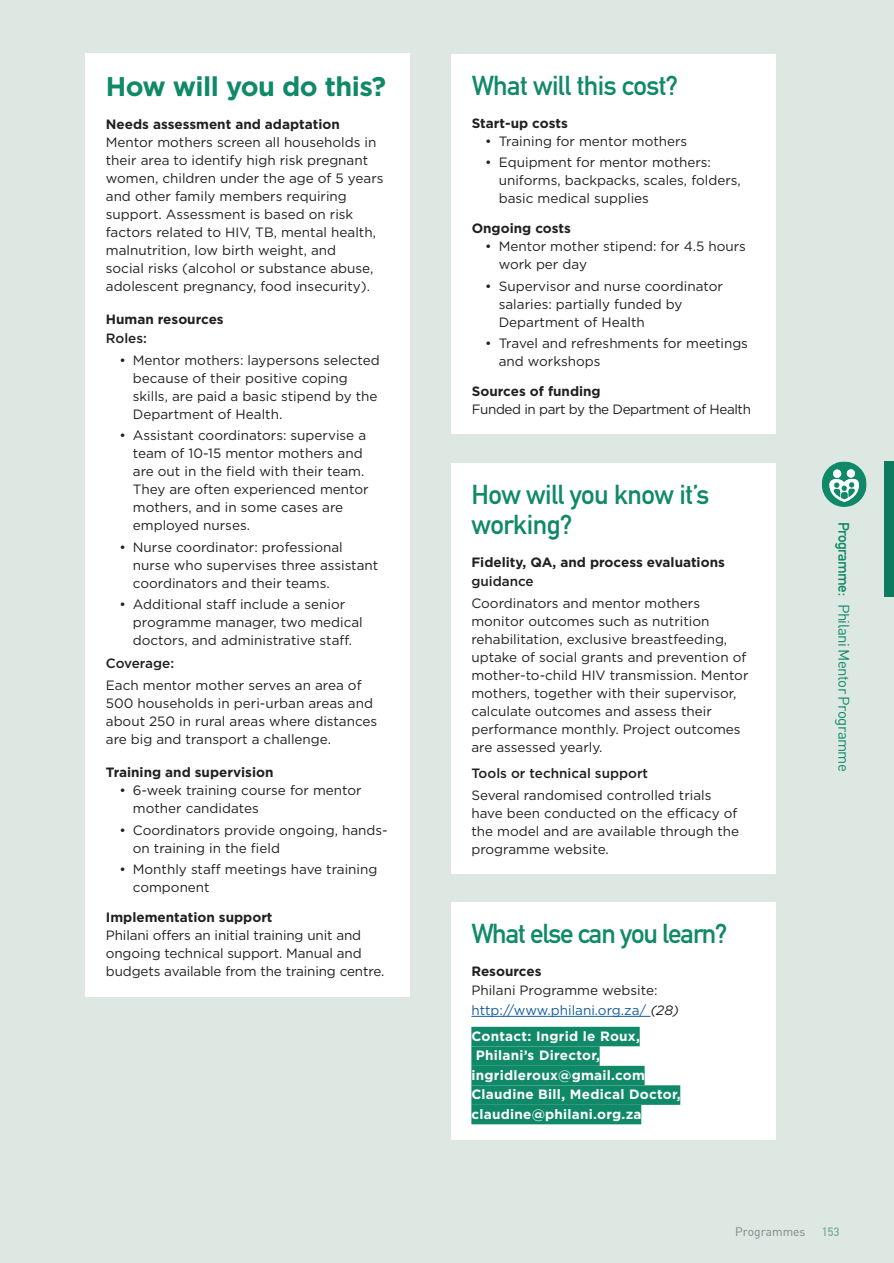
<style>
.page{position:relative;width:894px;height:1263px;background:#fff}
.page>*{position:absolute;margin:0;border:0;box-sizing:border-box;transform-origin:0 0}
.H2_-_Boxes_-_Parent{font:700 27px/30px "DIN Alternate";letter-spacing:-.02em;color:#108968}
.H2_-_Boxes_-_Parent-2{font:700 27px "DIN Alternate";letter-spacing:-.04em;color:#108968}
.H2_-_Boxes_-_Parent-3{font:700 27px "Gotham HTF";letter-spacing:-.02em;color:#108968}
.H1_-_Title_-_Parent{font:15px "DIN Alternate";letter-spacing:-.04em;color:#108968}
.t1{font:700 15px "DIN Alternate";letter-spacing:-.04em;color:#108968}
.Body_Copy__-_Parent{font:13.5px/18px "Gotham HTF";color:#231f20}
.t2{font:700 13.5px "Gotham HTF";color:#231f20}
.Body_Copy{font:700 13.5px "Gotham HTF";letter-spacing:.02em;color:#fff}
.Body_Copy__-_Parent-2{font:13.5px/19.5px "Gotham HTF";color:#175d9e}
.H5_-_Italic{font:500 13.5px "Gotham HTF";color:#231f20}
.Body_Copy__-_Parent-3{font:13.5px "Gotham HTF";letter-spacing:-.03em;color:#231f20}
.t3{font:12px "DIN Alternate";color:#808285}
.t4{font:700 12px "DIN Alternate";color:#7dac99}
.s1{color:#231f20}
.s2{font-style:italic;color:#231f20}
.s3{font-weight:400}
</style>
<div class="page">
<div style="left:2px;top:0;width:891px;height:1263px;background:#dee8e3"></div>
<div style="left:0;top:0;width:27px;height:1263px;background:#dee8e3"></div>
<div style="left:883px;top:461px;width:10px;height:136px;background:#0d7b5d"></div>
<svg style="left:821px;top:461px;width:45px;height:46px"></svg>
<div style="left:86px;top:53px;width:324px;height:943px;background:#fff"></div>
<div style="left:451px;top:54px;width:324px;height:380px;background:#fff"></div>
<div style="left:451px;top:463px;width:324px;height:410px;background:#fff"></div>
<div style="left:451px;top:902px;width:324px;height:237px;background:#fff"></div>
<hr style="left:471px;top:1016px;width:179px;height:1px;background:#175d9e">
<div style="left:471px;top:1026px;width:168px;height:20px;background:#108968"></div>
<div style="left:471px;top:1046px;width:128px;height:19px;background:#108968"></div>
<div style="left:471px;top:1065px;width:173px;height:20px;background:#108968"></div>
<div style="left:471px;top:1085px;width:209px;height:19px;background:#108968"></div>
<div style="left:471px;top:1104px;width:170px;height:20px;background:#108968"></div>
<p class="H2_-_Boxes_-_Parent-3" style="left:106px;top:71px;width:282px">How will you do this?</p>
<h4 class="t2" style="left:106px;top:116px;width:235px">Needs assessment and adaptation</h4>
<p class="Body_Copy__-_Parent" style="left:106px;top:133px;width:279px">Mentor mothers screen all households in their area to identify high risk pregnant women, children under the age of 5 years and other family members requiring support. Assessment is based on risk factors related to HIV, TB, mental health, malnutrition, low birth weight, and<br>social risks (alcohol or substance abuse, adolescent pregnancy, food insecurity).</p>
<h4 class="t2" style="left:106px;top:311px;width:119px">Human resources</h4>
<p class="H5_-_Italic" style="left:106px;top:331px;width:43px">Roles:</p>
<p class="Body_Copy__-_Parent" style="left:133px;top:351px;width:248px;text-indent:-14px">• Mentor mothers: laypersons selected because of their positive coping skills, are paid a basic stipend by the Department of Health.</p>
<p class="Body_Copy__-_Parent" style="left:133px;top:426px;width:237px;text-indent:-14px">• Assistant coordinators: supervise a team of 10-15 mentor mothers and are out in the field with their team.<br>They are often experienced mentor mothers, and in some cases are employed nurses.</p>
<p class="Body_Copy__-_Parent" style="left:133px;top:538px;width:247px;text-indent:-14px">• Nurse coordinator: professional nurse who supervises three assistant coordinators and their teams.</p>
<p class="Body_Copy__-_Parent" style="left:133px;top:595px;width:231px;text-indent:-14px">• Additional staff include a senior programme manager, two medical doctors, and administrative staff.</p>
<p class="H5_-_Italic" style="left:106px;top:656px;width:70px">Coverage:</p>
<p class="Body_Copy__-_Parent" style="left:106px;top:676px;width:273px">Each mentor mother serves an area of 500 households in peri-urban areas and about 250 in rural areas where distances are big and transport a challenge.</p>
<h4 class="t2" style="left:106px;top:764px;width:169px">Training and supervision</h4>
<p class="Body_Copy__-_Parent" style="left:133px;top:781px;width:230px;text-indent:-14px">• 6-week training course for mentor mother candidates</p>
<p class="Body_Copy__-_Parent" style="left:133px;top:820px;width:256px;text-indent:-14px">• Coordinators provide ongoing, hands&shy;on training in the field</p>
<p class="Body_Copy__-_Parent" style="left:133px;top:860px;width:246px;text-indent:-14px">• Monthly staff meetings have training component</p>
<h4 class="t2" style="left:106px;top:909px;width:168px">Implementation support</h4>
<p class="Body_Copy__-_Parent" style="left:106px;top:926px;width:280px">Philani offers an initial training unit and ongoing technical support. Manual and budgets available from the training centre.</p>
<p class="H2_-_Boxes_-_Parent" style="left:471px;top:69px;width:208px">What will this cost?</p>
<h4 class="t2" style="left:471px;top:115px;width:97px">Start-up costs</h4>
<p class="Body_Copy__-_Parent" style="left:485px;top:132px;width:203px">• Training for mentor mothers</p>
<p class="Body_Copy__-_Parent" style="left:498px;top:153px;width:243px;text-indent:-14px">• Equipment for mentor mothers: uniforms, backpacks, scales, folders, basic medical supplies</p>
<h4 class="t2" style="left:471px;top:221px;width:101px">Ongoing costs</h4>
<p class="Body_Copy__-_Parent" style="left:498px;top:237px;width:248px;text-indent:-14px">• Mentor mother stipend: for 4.5 hours work per day</p>
<p class="Body_Copy__-_Parent" style="left:498px;top:277px;width:225px;text-indent:-14px">• Supervisor and nurse coordinator salaries: partially funded by<br>Department of Health</p>
<p class="Body_Copy__-_Parent" style="left:498px;top:334px;width:251px;text-indent:-14px">• Travel and refreshments for meetings and workshops</p>
<h4 class="t2" style="left:471px;top:383px;width:130px">Sources of funding</h4>
<p class="Body_Copy__-_Parent-3" style="left:471px;top:402px;width:281px">Funded in part by the Department of Health</p>
<p class="H2_-_Boxes_-_Parent" style="left:471px;top:477px;width:239px">How will you know it’s working?</p>
<h4 class="t2" style="left:471px;top:554px;width:255px">Fidelity, QA, and process evaluations</h4>
<p class="H5_-_Italic" style="left:471px;top:574px;width:64px">guidance</p>
<p class="Body_Copy__-_Parent" style="left:471px;top:594px;width:278px">Coordinators and mentor mothers monitor outcomes such as nutrition rehabilitation, exclusive breastfeeding, uptake of social grants and prevention of mother-to-child HIV transmission. Mentor mothers, together with their supervisor, calculate outcomes and assess their performance monthly. Project outcomes are assessed yearly.</p>
<p class="H5_-_Italic" style="left:471px;top:765px;width:178px">Tools or technical support</p>
<p class="Body_Copy__-_Parent" style="left:471px;top:785px;width:269px">Several randomised controlled trials have been conducted on the efficacy of the model and are available through the programme website.</p>
<p class="H2_-_Boxes_-_Parent-2" style="left:471px;top:912px;width:258px">What else can you learn?</p>
<h4 class="t2" style="left:471px;top:963px;width:72px">Resources</h4>
<p class="Body_Copy__-_Parent-2" style="left:471px;top:980px;width:209px"><span class="s1">Philani Programme website: </span>http://www.philani.org.za/ <span class="s2">(28)</span></p>
<p class="Body_Copy" style="left:471px;top:1028px;width:170px">Contact: Ingrid le Roux,</p>
<p class="Body_Copy" style="left:475px;top:1047px;width:126px">Philani’s Director,</p>
<p class="Body_Copy" style="left:471px;top:1067px;width:175px">ingridleroux@gmail.com</p>
<p class="Body_Copy" style="left:471px;top:1086px;width:210px">Claudine Bill, Medical Doctor,</p>
<p class="Body_Copy" style="left:471px;top:1106px;width:172px">claudine@philani.org.za</p>
<p class="t1" style="left:854px;top:521px;width:76px;rotate:90deg">Programme<span class="s3">:</span></p>
<p class="H1_-_Title_-_Parent" style="left:853px;top:604px;width:170px;rotate:90deg">Philani Mentor Programme</p>
<p class="t3" style="left:735px;top:1223px;width:72px">Programmes</p>
<p class="t4" style="left:821px;top:1222px;width:19px">153</p>
</div>
